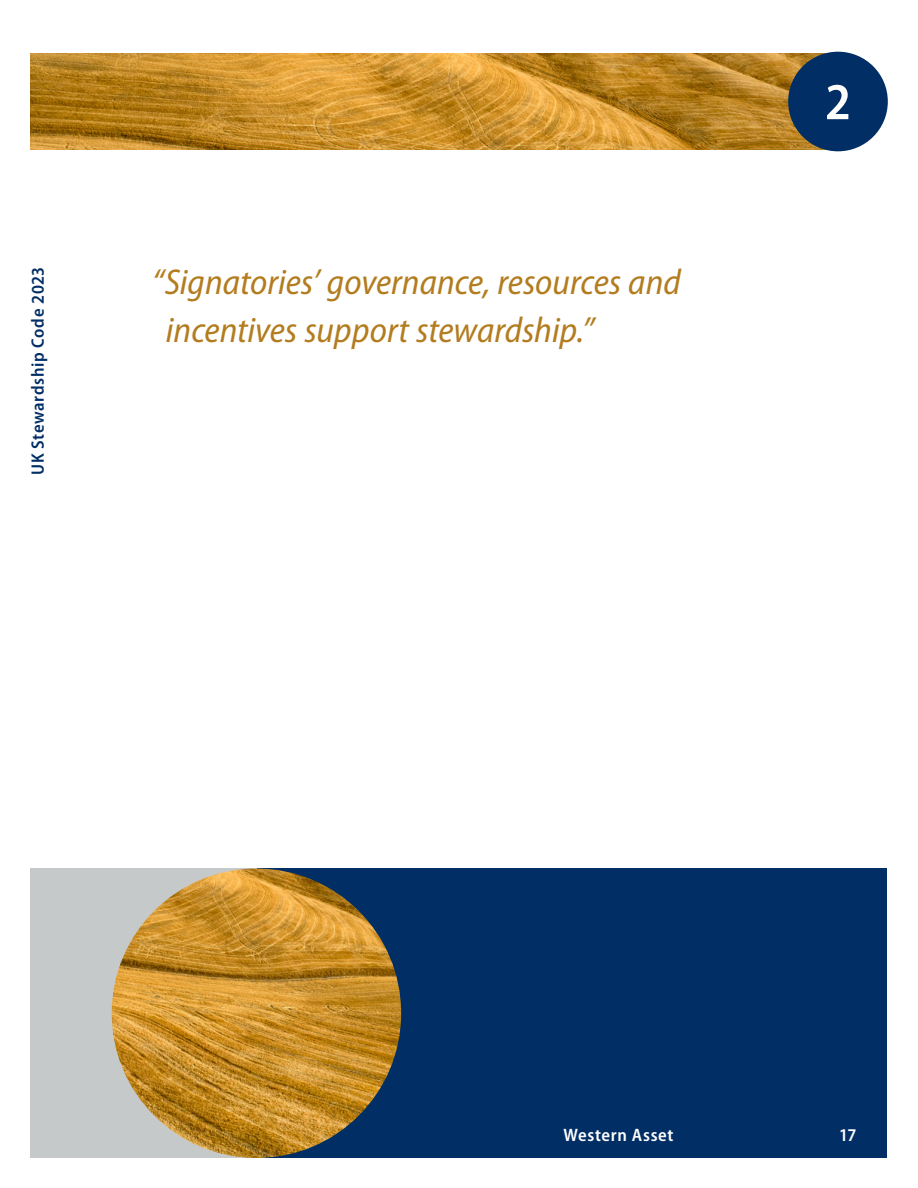
<style>
.page{position:relative;width:918px;height:1188px;background:#fff}
.page>*{position:absolute;margin:0;border:0;box-sizing:border-box;transform-origin:0 0}
.t1{font:600 semi-condensed 52.2px "Myriad Pro";color:#fff}
.t2{font:italic semi-condensed 36px/48px "Myriad Pro";color:#b37c1f}
.t3{font:600 semi-condensed 18px "Myriad Pro";letter-spacing:.035em;color:#002e65}
.t4{font:600 semi-condensed 18px "Myriad Pro";letter-spacing:.04em;color:#fff}
</style>
<div class="page">
<div style="left:255px;top:869px;width:631px;height:289px;background:#002e65"></div>
<div style="left:30px;top:869px;width:226px;height:289px;background:#c6c9ca"></div>
<img style="left:112px;top:869px;width:289px;height:289px;border-radius:145px">
<img style="left:30px;top:53px;width:796px;height:97px">
<div style="left:788px;top:52px;width:100px;height:99px;background:#002e65;border-radius:50%"></div>
<p class="t3" style="left:28px;top:475px;width:210px;rotate:-90deg">UK Stewardship Code 2023</p>
<p class="t2" style="left:166px;top:259px;width:517px;text-indent:-14px">“Signatories’ governance, resources and incentives support stewardship.”</p>
<h1 class="t1" style="left:825px;top:73px;width:27px">2</h1>
<p class="t4" style="left:563px;top:1125px;width:112px">Western Asset</p>
<p class="t4" style="left:839px;top:1125px;width:19px">17</p>
</div>
